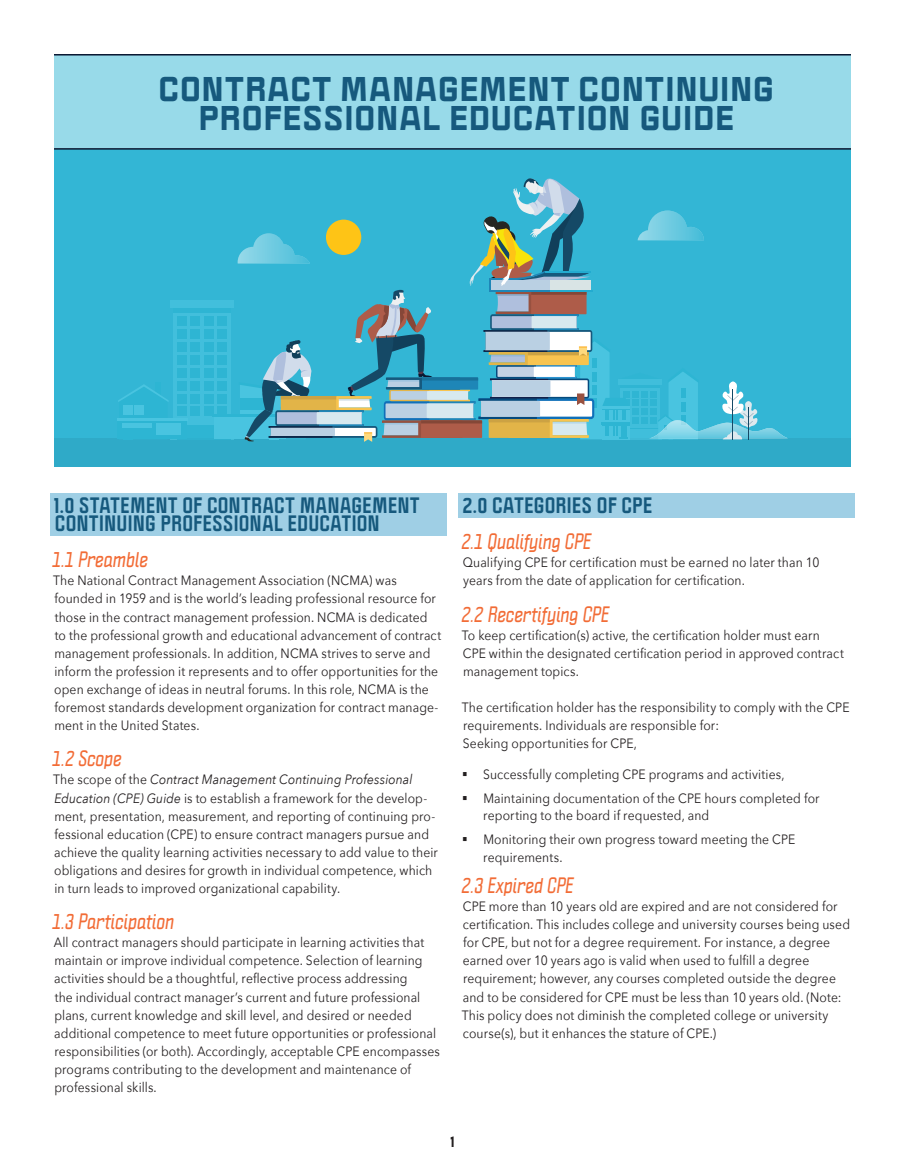
<style>
.page{position:relative;width:905px;height:1175px;background:#fff}
.page>*{position:absolute;margin:0;border:0;box-sizing:border-box;transform-origin:0 0}
.Text___Sub_01{font:30px/28.5px "Politica Black Xp";letter-spacing:.01em;color:#16597d;text-align:center}
.Wilkinson___Sub_02{font:italic 700 19.5px "Politica";letter-spacing:-.01em;color:#f26c36;scale:.9 1}
.Wilkinson___Sub_01{font:800 19.5px/18.1px "Politica";letter-spacing:.015em;color:#16597d}
.Text{font:13.5px/18.1px "Avenir Next";letter-spacing:.01em;color:#231f20;scale:.9 1}
.Text-2{font:13.5px "Lemon Milk";color:#231f20;scale:.9 1}
.s1{font-style:italic}
</style>
<div class="page">
<div style="left:50px;top:493px;width:396px;height:42px;background:#9fcfe5"></div>
<div style="left:458px;top:493px;width:397px;height:24px;background:#9fcfe5"></div>
<div style="left:54px;top:54px;width:796px;height:412px;background:#33b6d5"></div>
<div style="left:54px;top:438px;width:796px;height:28px;background:#2faac8"></div>
<svg style="left:173px;top:313px;width:58px;height:110px;fill:#42bfdc"></svg>
<div style="left:170px;top:423px;width:63px;height:16px;background:#42bfdc"></div>
<div style="left:177px;top:425px;width:54px;height:14px;background:#2db5d3"></div>
<div style="left:173px;top:306px;width:58px;height:6px;background:#2db5d3"></div>
<div style="left:170px;top:300px;width:64px;height:8px;background:#42bfdc"></div>
<div style="left:177px;top:316px;width:10px;height:10px;background:#2db5d3"></div>
<div style="left:190px;top:316px;width:10px;height:10px;background:#2db5d3"></div>
<div style="left:204px;top:316px;width:9px;height:10px;background:#2db5d3"></div>
<div style="left:217px;top:316px;width:9px;height:10px;background:#2db5d3"></div>
<div style="left:177px;top:329px;width:10px;height:10px;background:#2db5d3"></div>
<div style="left:190px;top:329px;width:10px;height:10px;background:#2db5d3"></div>
<div style="left:204px;top:329px;width:9px;height:10px;background:#2db5d3"></div>
<div style="left:217px;top:329px;width:9px;height:10px;background:#2db5d3"></div>
<div style="left:177px;top:342px;width:10px;height:10px;background:#2db5d3"></div>
<div style="left:190px;top:342px;width:10px;height:10px;background:#2db5d3"></div>
<div style="left:204px;top:342px;width:9px;height:10px;background:#2db5d3"></div>
<div style="left:217px;top:342px;width:9px;height:10px;background:#2db5d3"></div>
<div style="left:177px;top:355px;width:10px;height:10px;background:#2db5d3"></div>
<div style="left:190px;top:355px;width:10px;height:10px;background:#2db5d3"></div>
<div style="left:204px;top:355px;width:9px;height:10px;background:#2db5d3"></div>
<div style="left:217px;top:355px;width:9px;height:10px;background:#2db5d3"></div>
<div style="left:177px;top:368px;width:10px;height:10px;background:#2db5d3"></div>
<div style="left:190px;top:368px;width:10px;height:10px;background:#2db5d3"></div>
<div style="left:204px;top:368px;width:9px;height:10px;background:#2db5d3"></div>
<div style="left:217px;top:368px;width:9px;height:10px;background:#2db5d3"></div>
<div style="left:177px;top:381px;width:10px;height:9px;background:#2db5d3"></div>
<div style="left:190px;top:381px;width:10px;height:9px;background:#2db5d3"></div>
<div style="left:204px;top:381px;width:9px;height:9px;background:#2db5d3"></div>
<div style="left:217px;top:381px;width:9px;height:9px;background:#2db5d3"></div>
<div style="left:177px;top:394px;width:10px;height:9px;background:#2db5d3"></div>
<div style="left:190px;top:394px;width:10px;height:9px;background:#2db5d3"></div>
<div style="left:204px;top:394px;width:9px;height:9px;background:#2db5d3"></div>
<div style="left:217px;top:394px;width:9px;height:9px;background:#2db5d3"></div>
<div style="left:177px;top:406px;width:10px;height:10px;background:#2db5d3"></div>
<div style="left:190px;top:406px;width:10px;height:10px;background:#2db5d3"></div>
<div style="left:204px;top:406px;width:9px;height:10px;background:#2db5d3"></div>
<div style="left:217px;top:406px;width:9px;height:10px;background:#2db5d3"></div>
<div style="left:213px;top:415px;width:72px;height:24px;background:#49c4e0"></div>
<hr style="left:212px;top:414px;width:73px;height:3px;background:#2db5d3">
<div style="left:155px;top:382px;width:6px;height:25px;background:#2db5d3"></div>
<svg style="left:118px;top:384px;width:50px;height:31px"></svg>
<div style="left:134px;top:405px;width:9px;height:10px;background:#49c4e0"></div>
<div style="left:124px;top:405px;width:9px;height:10px;background:#49c4e0"></div>
<svg style="left:117px;top:420px;width:69px;height:19px"></svg>
<div style="left:123px;top:431px;width:9px;height:8px;background:#2db5d3"></div>
<div style="left:156px;top:423px;width:25px;height:11px;background:#49c4e0"></div>
<hr style="left:122px;top:423px;width:29px;height:4px;background:#49c4e0">
<hr style="left:117px;top:418px;width:70px;height:2px;background:#49c4e0">
<svg style="left:237px;top:178px;width:551px;height:264px"></svg>
<div style="left:54px;top:55px;width:796px;height:94px;background:#98dae9"></div>
<hr style="left:54px;top:54px;width:796px;height:2px;background:#0b1731">
<hr style="left:54px;top:148px;width:796px;height:2px;background:#0b1731">
<p class="Text___Sub_01" style="left:158px;top:74px;width:617px">CONTRACT MANAGEMENT CONTINUING<br>PROFESSIONAL EDUCATION GUIDE</p>
<p class="Wilkinson___Sub_01" style="left:54px;top:495px;width:367px">1.0 STATEMENT OF CONTRACT MANAGEMENT<br>CONTINUING PROFESSIONAL EDUCATION</p>
<p class="Wilkinson___Sub_02" style="left:52px;top:545px;width:108px">1.1 Preamble</p>
<p class="Text" style="left:53px;top:571px;width:433px">The National Contract Management Association (NCMA) was founded in 1959 and is the world’s leading professional resource for those in the contract management profession. NCMA is dedicated<br>to the professional growth and educational advancement of contract management professionals. In addition, NCMA strives to serve and inform the profession it represents and to offer opportunities for the open exchange of ideas in neutral forums. In this role, NCMA is the foremost standards development organization for contract manage&shy;ment in the United States.</p>
<p class="Wilkinson___Sub_02" style="left:52px;top:744px;width:79px">1.2 Scope</p>
<p class="Text" style="left:53px;top:770px;width:429px">The scope of the <span class="s1">Contract Management Continuing Professional Education (CPE) Guide</span> is to establish a framework for the develop&shy;ment, presentation, measurement, and reporting of continuing pro&shy;fessional education (CPE) to ensure contract managers pursue and achieve the quality learning activities necessary to add value to their obligations and desires for growth in individual competence, which in turn leads to improved organizational capability.</p>
<p class="Wilkinson___Sub_02" style="left:52px;top:907px;width:137px">1.3 Participation</p>
<p class="Text" style="left:54px;top:933px;width:430px">All contract managers should participate in learning activities that maintain or improve individual competence. Selection of learning activities should be a thoughtful, reflective process addressing<br>the individual contract manager’s current and future professional plans, current knowledge and skill level, and desired or needed additional competence to meet future opportunities or professional responsibilities (or both). Accordingly, acceptable CPE encompasses programs contributing to the development and maintenance of professional skills.</p>
<p class="Wilkinson___Sub_01" style="left:462px;top:495px;width:191px">2.0 CATEGORIES OF CPE</p>
<p class="Wilkinson___Sub_02" style="left:461px;top:527px;width:145px">2.1 Qualifying CPE</p>
<p class="Text" style="left:463px;top:553px;width:398px">Qualifying CPE for certification must be earned no later than 10 years from the date of application for certification.</p>
<p class="Wilkinson___Sub_02" style="left:461px;top:599px;width:165px">2.2 Recertifying CPE</p>
<p class="Text" style="left:461px;top:625px;width:426px">To keep certification(s) active, the certification holder must earn<br>CPE within the designated certification period in approved contract management topics.</p>
<p class="Text" style="left:461px;top:697px;width:432px">The certification holder has the responsibility to comply with the CPE requirements. Individuals are responsible for:<br>Seeking opportunities for CPE,</p>
<p class="Text" style="left:462px;top:764px;width:360px">▪ Successfully completing CPE programs and activities,</p>
<p class="Text" style="left:483px;top:789px;width:375px;line-height:17.2px;text-indent:-21px">▪ Maintaining documentation of the CPE hours completed for reporting to the board if requested, and</p>
<p class="Text" style="left:483px;top:830px;width:348px;line-height:17.2px;text-indent:-21px">▪ Monitoring their own progress toward meeting the CPE requirements.</p>
<p class="Wilkinson___Sub_02" style="left:461px;top:870px;width:126px">2.3 Expired CPE</p>
<p class="Text" style="left:461px;top:896px;width:433px">CPE more than 10 years old are expired and are not considered for certification. This includes college and university courses being used for CPE, but not for a degree requirement. For instance, a degree earned over 10 years ago is valid when used to fulfill a degree requirement; however, any courses completed outside the degree and to be considered for CPE must be less than 10 years old. (Note:<br>This policy does not diminish the completed college or university course(s), but it enhances the stature of CPE.)</p>
<p class="Text-2" style="left:450px;top:1132px;width:6px">1</p>
</div>
